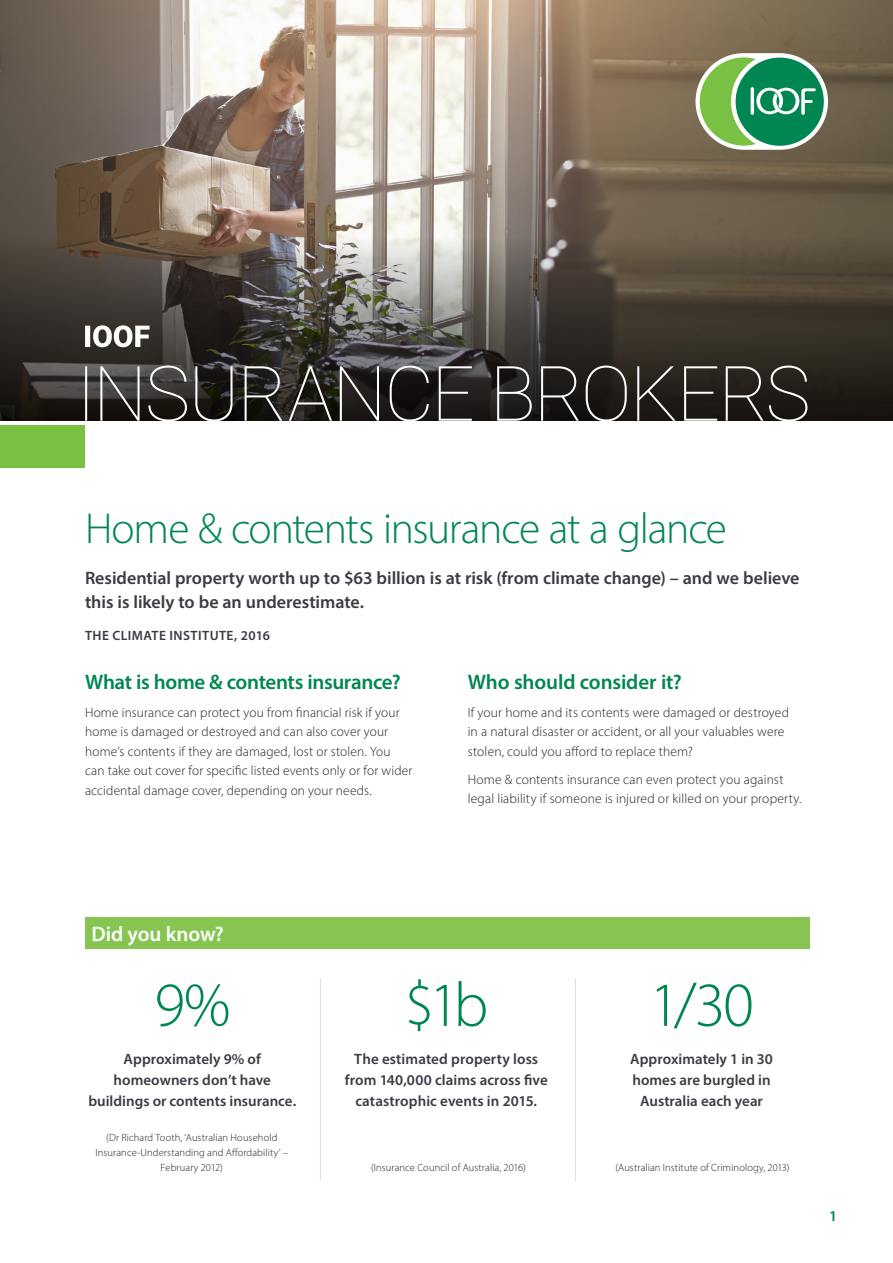
<style>
.page{position:relative;width:893px;height:1263px;background:#fff}
.page>*{position:absolute;margin:0;border:0;box-sizing:border-box;transform-origin:0 0}
._00_Main_Header{font:300 63px "Myriad Pro";color:#008751}
._00_Main_Header-2{font:300 43.5px "Myriad Pro";letter-spacing:-.03em;color:#008751}
._01_Subhead_1{font:600 21px "Myriad Pro";letter-spacing:-.015em;color:#008751}
._01_Subhead_1-2{font:600 21px "Myriad Pro";letter-spacing:-.005em;color:#fff}
._06_Intro_Para{font:600 18px/24px "Myriad Pro";color:#393c43}
._04_Subhead_4{font:600 15px/21px "Myriad Pro";letter-spacing:.005em;color:#393c43;text-align:center}
.t1{font:600 15px "Myriad Pro";color:#008751}
._07_Body_Text{font:300 13.5px/19.5px "Myriad Pro";letter-spacing:.01em;color:#231f20}
._06_Intro_Para-2{font:600 13.5px "Myriad Pro";letter-spacing:.03em;color:#393c43}
._01_Footnotes{font:300 10.5px/15px "Myriad Pro";letter-spacing:.005em;color:#231f20;text-align:center}
</style>
<div class="page">
<img style="left:0;top:0;width:893px;height:238px">
<div style="left:0;top:426px;width:85px;height:42px;background:#79c142"></div>
<div style="left:695px;top:53px;width:133px;height:97px;background:#fff;border-radius:48px"></div>
<div style="left:736px;top:58px;width:88px;height:88px;background:#008751;border-radius:50%"></div>
<svg style="left:700px;top:57px;width:116px;height:89px"></svg>
<svg style="left:0;top:238px;width:893px;height:183px;background:#4f4841"></svg>
<svg style="left:85px;top:325px;width:65px;height:22px"></svg>
<svg style="left:85px;top:366px;width:722px;height:55px;background:#3d3936"></svg>
<div style="left:85px;top:917px;width:724px;height:32px;background:#86c551"></div>
<hr style="left:320px;top:978px;width:1px;height:203px;background:#e1e0df">
<hr style="left:575px;top:978px;width:1px;height:203px;background:#e1e0df">
<p class="_00_Main_Header-2" style="left:85px;top:502px;width:643px">Home &amp; contents insurance at a glance</p>
<p class="_06_Intro_Para" style="left:85px;top:565px;width:716px">Residential property worth up to $63 billion is at risk (from climate change) – and we believe this is likely to be an underestimate.</p>
<p class="_06_Intro_Para-2" style="left:85px;top:627px;width:186px">THE CLIMATE INSTITUTE, 2016</p>
<p class="_01_Subhead_1" style="left:85px;top:668px;width:317px">What is home &amp; contents insurance?</p>
<p class="_07_Body_Text" style="left:85px;top:702px;width:329px">Home insurance can protect you from financial risk if your home is damaged or destroyed and can also cover your home’s contents if they are damaged, lost or stolen. You can take out cover for specific listed events only or for wider accidental damage cover, depending on your needs.</p>
<p class="_01_Subhead_1" style="left:468px;top:668px;width:215px">Who should consider it?</p>
<p class="_07_Body_Text" style="left:468px;top:702px;width:323px">If your home and its contents were damaged or destroyed in a natural disaster or accident, or all your valuables were stolen, could you afford to replace them?</p>
<p class="_07_Body_Text" style="left:468px;top:769px;width:335px">Home &amp; contents insurance can even protect you against legal liability if someone is injured or killed on your property.</p>
<p class="_01_Subhead_1-2" style="left:91px;top:920px;width:134px">Did you know?</p>
<p class="_00_Main_Header" style="left:154px;top:967px;width:78px">9%</p>
<p class="_04_Subhead_4" style="left:88px;top:1048px;width:209px">Approximately 9% of homeowners don’t have buildings or contents insurance.</p>
<p class="_01_Footnotes" style="left:96px;top:1130px;width:194px">(Dr Richard Tooth, ‘Australian Household<br>Insurance-Understanding and Affordability’ –<br>February 2012)</p>
<p class="_00_Main_Header" style="left:404px;top:967px;width:85px">$1b</p>
<p class="_04_Subhead_4" style="left:345px;top:1048px;width:205px">The estimated property loss from 140,000 claims across five catastrophic events in 2015.</p>
<p class="_00_Main_Header" style="left:649px;top:967px;width:106px">1/30</p>
<p class="_04_Subhead_4" style="left:630px;top:1048px;width:144px">Approximately 1 in 30 homes are burgled in<br>Australia each year</p>
<p class="_01_Footnotes" style="left:371px;top:1160px;width:156px">(Insurance Council of Australia, 2016)</p>
<p class="_01_Footnotes" style="left:615px;top:1160px;width:176px">(Australian Institute of Criminology, 2013)</p>
<p class="t1" style="left:829px;top:1206px;width:10px">1</p>
</div>
